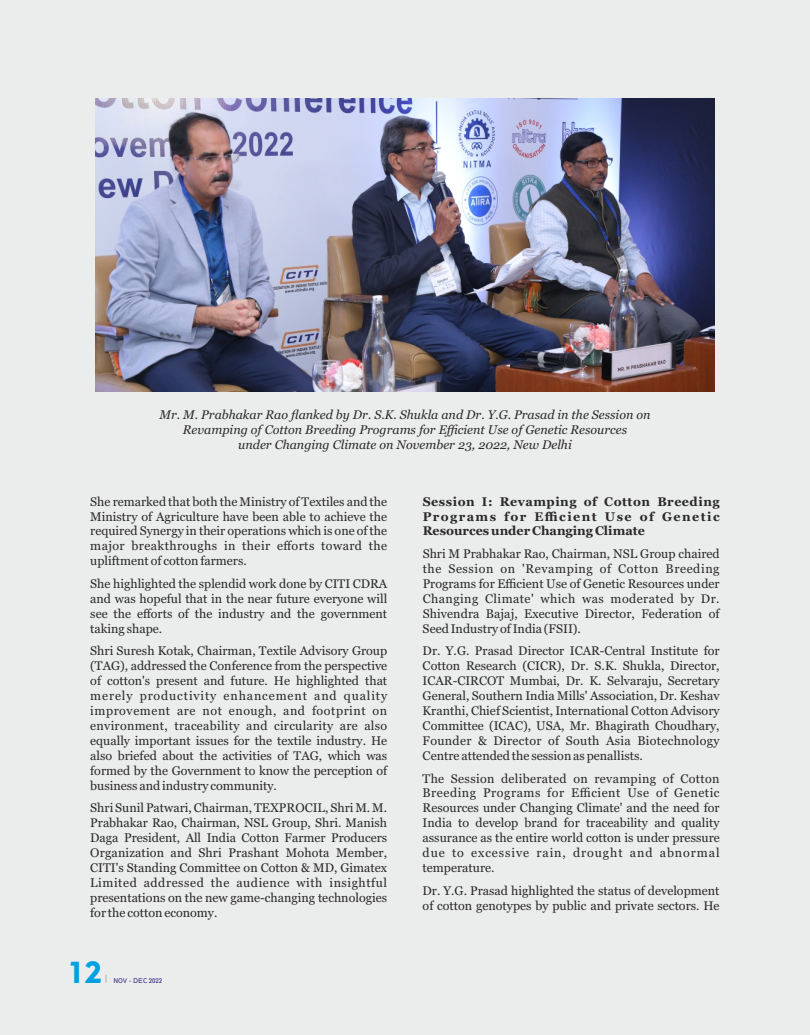
<style>
.page{position:relative;width:810px;height:1035px;background:#ebecec}
.page>*{position:absolute;margin:0;border:0;box-sizing:border-box;transform-origin:0 0}
.t1{font:30px "Geometric 415 BT Black A";color:#00a0e3}
.t2{font:12.5px/14.9px "Georgia";color:#2b2a29;text-align:justify}
.t3{font:italic 12.5px/14.9px "Georgia";color:#2b2a29;text-align:center}
.t4{font:700 12.5px/14.9px "Georgia";color:#2b2a29;text-align:justify}
.t5{font:condensed 6.12px "Geometric 212 BT";color:#393185}
</style>
<div class="page">
<img style="left:96px;top:99px;width:618px;height:292px">
<p class="t3" style="left:160px;top:408px;width:492px">Mr. M. Prabhakar Rao flanked by Dr. S.K. Shukla and Dr. Y.G. Prasad in the Session on<br>Revamping of Cotton Breeding Programs for Efficient Use of Genetic Resources<br>under Changing Climate on November 23, 2022, New Delhi</p>
<p class="t2" style="left:90px;top:495px;width:298px">She remarked that both the Ministry of Textiles and the Ministry of Agriculture have been able to achieve the required Synergy in their operations which is one of the major breakthroughs in their efforts toward the upliftment of cotton farmers.</p>
<p class="t2" style="left:90px;top:577px;width:299px">She highlighted the splendid work done by CITI CDRA and was hopeful that in the near future everyone will see the efforts of the industry and the government taking shape.</p>
<p class="t2" style="left:90px;top:645px;width:299px">Shri Suresh Kotak, Chairman, Textile Advisory Group (TAG), addressed the Conference from the perspective of cotton's present and future. He highlighted that merely productivity enhancement and quality improvement are not enough, and footprint on environment, traceability and circularity are also equally important issues for the textile industry. He also briefed about the activities of TAG, which was formed by the Government to know the perception of business and industry community.</p>
<p class="t2" style="left:90px;top:802px;width:299px">Shri Sunil Patwari, Chairman, TEXPROCIL, Shri M. M.<br>Prabhakar Rao, Chairman, NSL Group, Shri. Manish Daga President, All India Cotton Farmer Producers Organization and Shri Prashant Mohota Member, CITI's Standing Committee on Cotton &amp; MD, Gimatex Limited addressed the audience with insightful presentations on the new game-changing technologies for the cotton economy.</p>
<h1 class="t1" style="left:68px;top:960px;width:36px">12</h1>
<p class="t5" style="left:113px;top:978px;width:50px">NOV - DEC 2022</p>
<p class="t4" style="left:423px;top:495px;width:298px">Session I: Revamping of Cotton Breeding Programs for Efficient Use of Genetic Resources under Changing Climate</p>
<p class="t2" style="left:423px;top:547px;width:299px">Shri M Prabhakar Rao, Chairman, NSL Group chaired the Session on 'Revamping of Cotton Breeding Programs for Efficient Use of Genetic Resources under Changing Climate' which was moderated by Dr.<br>Shivendra Bajaj, Executive Director, Federation of Seed Industry of India (FSII).</p>
<p class="t2" style="left:423px;top:645px;width:299px">Dr. Y.G. Prasad Director ICAR-Central Institute for Cotton Research (CICR), Dr. S.K. Shukla, Director, ICAR-CIRCOT Mumbai, Dr. K. Selvaraju, Secretary General, Southern India Mills' Association, Dr. Keshav Kranthi, Chief Scientist, International Cotton Advisory Committee (ICAC), USA, Mr. Bhagirath Choudhary, Founder &amp; Director of South Asia Biotechnology Centre attended the session as penallists.</p>
<p class="t2" style="left:423px;top:772px;width:299px">The Session deliberated on revamping of Cotton Breeding Programs for Efficient Use of Genetic Resources under Changing Climate' and the need for India to develop brand for traceability and quality assurance as the entire world cotton is under pressure due to excessive rain, drought and abnormal temperature.</p>
<p class="t2" style="left:423px;top:884px;width:298px">Dr. Y.G. Prasad highlighted the status of development of cotton genotypes by public and private sectors. He</p>
</div>
